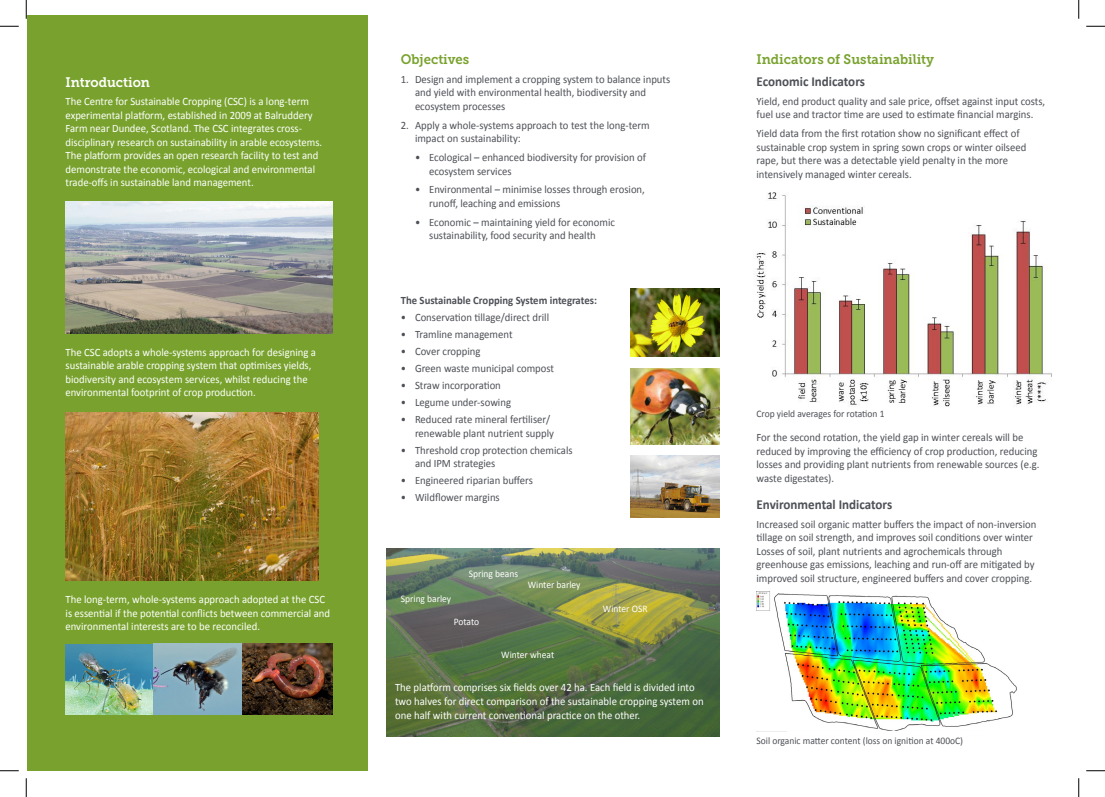
<style>
.page{position:relative;width:1105px;height:797px;background:#fff}
.page>*{position:absolute;margin:0;border:0;box-sizing:border-box;transform-origin:0 0}
.Body_Copy{font:700 13.75px "Calibri";color:#4d5056;scale:.95 1}
.Body_Copy-2{font:13.75px "Museo Slab 700";color:#78a22d;scale:.95 1}
.Body_Copy-3{font:13.75px "Museo Slab 700";color:#fff;scale:.95 1}
.Body_Copy-4{font:11.25px/13.5px "Calibri";color:#4d5056;scale:.95 1}
.Body_Copy-5{font:11.25px/13.5px "Calibri";color:#fff;scale:.95 1}
.Body_Copy-6{font:700 11.25px "Calibri";color:#4d5056;scale:.95 1}
.Body_Copy-7{font:10px "Calibri";color:#4d5056;scale:.95 1}
.Body_Copy-8{font:10px "Calibri";color:#fff;scale:.95 1}
.t1{font:8.38px "Arial";color:#000}
</style>
<div class="page">
<img style="left:756px;top:192px;width:296px;height:215px">
<div style="left:27px;top:16px;width:340px;height:754px;background:#78a22d"></div>
<img style="left:66px;top:202px;width:266px;height:132px">
<img style="left:66px;top:412px;width:253px;height:169px">
<img style="left:386px;top:548px;width:334px;height:188px">
<img style="left:66px;top:643px;width:266px;height:71px">
<img style="left:630px;top:455px;width:90px;height:62px">
<img style="left:630px;top:368px;width:90px;height:77px">
<img style="left:631px;top:288px;width:88px;height:69px">
<img style="left:757px;top:592px;width:260px;height:140px">
<hr style="left:788px;top:731px;width:212px;height:2px;background:#fff">
<svg style="left:0;top:25px;width:19px;height:2px"></svg>
<svg style="left:1086px;top:25px;width:19px;height:2px"></svg>
<svg style="left:0;top:770px;width:19px;height:1px"></svg>
<svg style="left:1086px;top:770px;width:19px;height:1px"></svg>
<svg style="left:25px;top:0;width:2px;height:19px"></svg>
<svg style="left:25px;top:778px;width:2px;height:19px"></svg>
<svg style="left:1078px;top:0;width:1px;height:19px"></svg>
<svg style="left:1078px;top:778px;width:1px;height:19px"></svg>
<p class="Body_Copy-3" style="left:66px;top:74px;width:90px">Introduction</p>
<p class="Body_Copy-5" style="left:66px;top:95px;width:272px">The Centre for Sustainable Cropping (CSC) is a long-term experimental platform, established in 2009 at Balruddery Farm near Dundee, Scotland. The CSC integrates cross&shy;disciplinary research on sustainability in arable ecosystems.<br>The platform provides an open research facility to test and demonstrate the economic, ecological and environmental trade-offs in sustainable land management.</p>
<p class="Body_Copy-5" style="left:66px;top:345px;width:265px">The CSC adopts a whole-systems approach for designing a sustainable arable cropping system that optimises yields, biodiversity and ecosystem services, whilst reducing the environmental footprint of crop production.</p>
<p class="Body_Copy-5" style="left:66px;top:593px;width:280px">The long-term, whole-systems approach adopted at the CSC is essential if the potential conflicts between commercial and environmental interests are to be reconciled.</p>
<p class="Body_Copy-2" style="left:401px;top:51px;width:74px">Objectives</p>
<p class="Body_Copy-4" style="left:415px;top:72px;width:270px;text-indent:-14px">1. Design and implement a cropping system to balance inputs and yield with environmental health, biodiversity and ecosystem processes</p>
<p class="Body_Copy-4" style="left:415px;top:118px;width:249px;text-indent:-14px">2. Apply a whole-systems approach to test the long-term impact on sustainability:</p>
<p class="Body_Copy-4" style="left:429px;top:151px;width:230px;text-indent:-14px">• Ecological – enhanced biodiversity for provision of ecosystem services</p>
<p class="Body_Copy-4" style="left:429px;top:183px;width:229px;text-indent:-14px">• Environmental – minimise losses through erosion, runoff, leaching and emissions</p>
<p class="Body_Copy-4" style="left:415px;top:215px;width:212px;text-align:center">• Economic – maintaining yield for economic sustainability, food security and health</p>
<p class="Body_Copy-6" style="left:401px;top:293px;width:208px">The Sustainable Cropping System integrates:</p>
<p class="Body_Copy-4" style="left:401px;top:310px;width:158px">• Conservation tillage/direct drill</p>
<p class="Body_Copy-4" style="left:401px;top:327px;width:119px">• Tramline management</p>
<p class="Body_Copy-4" style="left:401px;top:344px;width:85px">• Cover cropping</p>
<p class="Body_Copy-4" style="left:401px;top:361px;width:163px">• Green waste municipal compost</p>
<p class="Body_Copy-4" style="left:401px;top:378px;width:107px">• Straw incorporation</p>
<p class="Body_Copy-4" style="left:401px;top:396px;width:118px">• Legume under-sowing</p>
<p class="Body_Copy-4" style="left:415px;top:413px;width:148px;text-indent:-14px">• Reduced rate mineral fertiliser/ renewable plant nutrient supply</p>
<p class="Body_Copy-4" style="left:415px;top:443px;width:168px;text-indent:-14px">• Threshold crop protection chemicals and IPM strategies</p>
<p class="Body_Copy-4" style="left:401px;top:474px;width:141px">• Engineered riparian buffers</p>
<p class="Body_Copy-4" style="left:401px;top:491px;width:106px">• Wildflower margins</p>
<p class="Body_Copy-8" style="left:401px;top:592px;width:55px">Spring barley</p>
<p class="Body_Copy-8" style="left:469px;top:567px;width:54px">Spring beans</p>
<p class="Body_Copy-8" style="left:454px;top:615px;width:28px">Potato</p>
<p class="Body_Copy-8" style="left:528px;top:578px;width:57px">Winter barley</p>
<p class="Body_Copy-8" style="left:501px;top:648px;width:57px">Winter wheat</p>
<p class="Body_Copy-8" style="left:603px;top:602px;width:48px">Winter OSR</p>
<p class="Body_Copy-5" style="left:395px;top:681px;width:326px">The platform comprises six fields over 42 ha. Each field is divided into two halves for direct comparison of the sustainable cropping system on one half with current conventional practice on the other.</p>
<p class="Body_Copy-2" style="left:756px;top:51px;width:188px">Indicators of Sustainability</p>
<p class="Body_Copy" style="left:756px;top:72px;width:116px">Economic Indicators</p>
<p class="Body_Copy-4" style="left:756px;top:94px;width:305px">Yield, end product quality and sale price, offset against input costs, fuel use and tractor time are used to estimate financial margins.</p>
<p class="Body_Copy-4" style="left:756px;top:127px;width:285px">Yield data from the first rotation show no significant effect of sustainable crop system in spring sown crops or winter oilseed rape, but there was a detectable yield penalty in the more intensively managed winter cereals.</p>
<p class="Body_Copy-7" style="left:756px;top:408px;width:136px">Crop yield averages for rotation 1</p>
<p class="Body_Copy-4" style="left:756px;top:430px;width:300px">For the second rotation, the yield gap in winter cereals will be reduced by improving the efficiency of crop production, reducing losses and providing plant nutrients from renewable sources (e.g. waste digestates).</p>
<p class="Body_Copy" style="left:756px;top:495px;width:144px">Environmental Indicators</p>
<p class="Body_Copy-4" style="left:756px;top:517px;width:296px">Increased soil organic matter buffers the impact of non-inversion tillage on soil strength, and improves soil conditions over winter Losses of soil, plant nutrients and agrochemicals through greenhouse gas emissions, leaching and run-off are mitigated by improved soil structure, engineered buffers and cover cropping.</p>
<p class="t1" style="left:791px;top:733px;width:223px">Fig. 2 Soil organic matter content (loss on ignition at 400<sup>o</sup>C)</p>
<p class="Body_Copy-7" style="left:756px;top:734px;width:219px">Soil organic matter content (loss on ignition at 400oC)</p>
</div>
